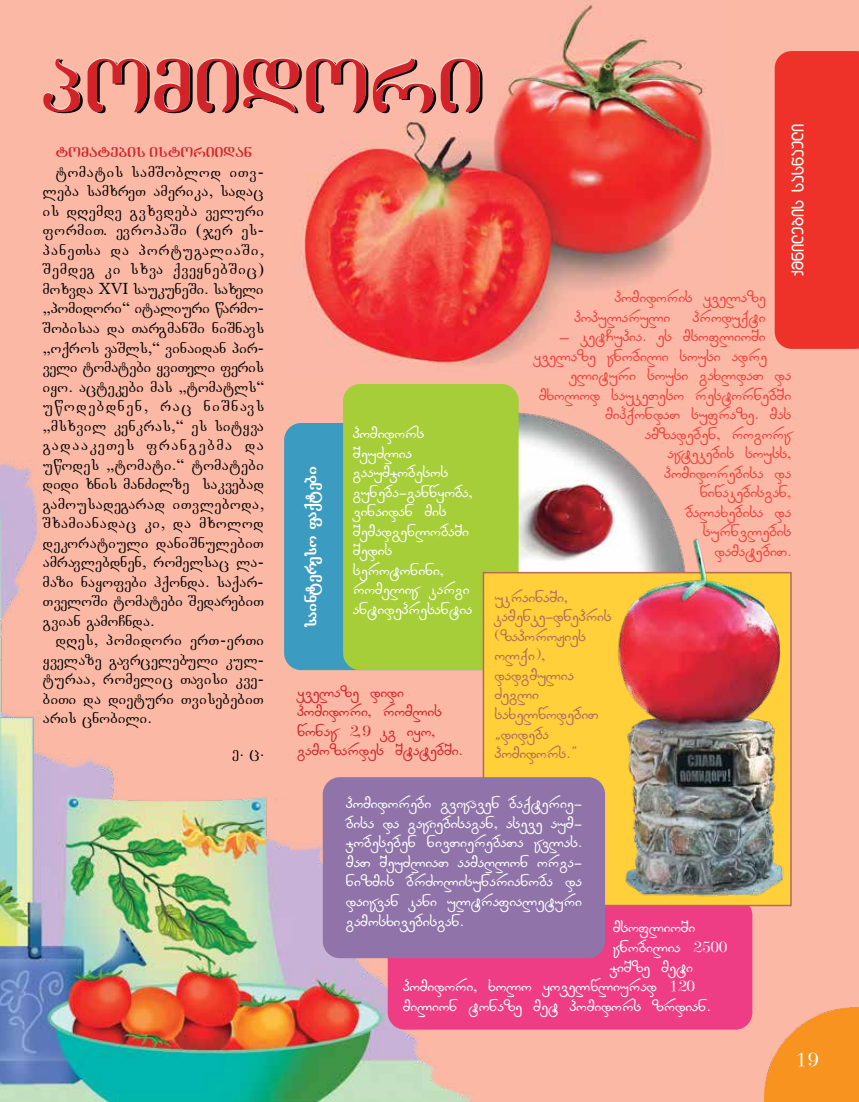
<style>
.page{position:relative;width:859px;height:1102px;background:#fff}
.page>*{position:absolute;margin:0;border:0;box-sizing:border-box;transform-origin:0 0}
.t1{font:79.5px "Geo Liter Mtavr Normal";color:#000}
.t2{font:21px "Geo Eka";color:#fff}
.t3{font:700 18px "Geo Liter Nusx";letter-spacing:-.005em;color:#fff}
.t4{font:18px "Babuka Mtavruli";color:#fff}
.t5{font:16.5px/19.5px "Geo Liter Nusx Normal";color:#000;text-align:justify}
.t6{font:16.5px/19.5px "Geo Eka";letter-spacing:-.02em;color:#fff}
.t7{font:16.5px/19.5px "Geo Eka";letter-spacing:-.02em;color:#ef413d}
.t8{font:16.5px/19.5px "Geo Eka";letter-spacing:-.02em;color:#b36b5c}
.t9{font:16.5px/19.5px "Geo Eka";letter-spacing:-.02em;color:#d2232a}
.t10{font:15px "Geo Liter Mtavr Normal";color:#d2232a}
</style>
<div class="page">
<div style="left:0;top:0;width:859px;height:1101px;background:#fab8a5"></div>
<img style="left:0;top:451px;width:487px;height:650px">
<img style="left:290px;top:0;width:435px;height:373px">
<div style="left:284px;top:423px;width:213px;height:247px;background:#3b9bc1;border-radius:17px"></div>
<div style="left:388px;top:898px;width:364px;height:131px;background:#ee3d85;border-radius:17px"></div>
<div style="left:775px;top:51px;width:84px;height:298px;background:#ee3129"></div>
<img style="left:519px;top:409px;width:170px;height:163px">
<div style="left:343px;top:384px;width:176px;height:286px;background:#a6ce39;border-radius:17px"></div>
<div style="left:483px;top:572px;width:309px;height:334px;background:#ffd03a;border:2px solid #b36b5c"></div>
<img style="left:609px;top:533px;width:183px;height:370px">
<div style="left:323px;top:777px;width:282px;height:181px;background:#9073a9;border-radius:17px"></div>
<img style="left:764px;top:1007px;width:95px;height:94px">
<h1 class="t1" style="left:45px;top:44px;width:445px">POMIDORI</h1>
<p class="t10" style="left:56px;top:144px;width:198px">TOMATEBIS ISTORIIDAN</p>
<p class="t5" style="left:43px;top:162px;width:223px;text-indent:13px">TOMATIS SAMSOBLOD ITV-LEBA SAMXRET AMERIKA, SADAC IS DREMDE GVXVDEBA VELURI FORMIT. EVROPASI (JER ES-PANETSA DA PORTUGALIASI, SEMDEG KI SXVA QVEYNEBSIC)<br>MOXVDA XVI SAUKUNESI. SAXELI `POMIDORI~ ITALIURI WARMO-SOBISAA DA TARGMANSI NISNAVS `OQROS VASLS,~ VINAIDAN PIR-VELI TOMATEBI YVITELI FERIS IYO. ACTEKEBI MAS `TOMATLS~ UWODEBDNEN, RAC NISNAVS `MSXVIL KENKRAS,~ ES SITYVA GADAAKETES FRANGEBMA DA UWODES `TOMATI.~ TOMATEBI DIDI XNIS MANZILZE SAKVEBAD GAMOUSADEGARAD ITVLEBODA, SXAMIANADAC KI, DA MXOLOD DEKORATIULI DANISNULEBIT AMRAVLEBDNEN, ROMELSAC LA-MAZI NAYOFEBI HQONDA. SAQAR-TVELOSI TOMATEBI SEDAREBIT GVIAN GAMOCNDA.</p>
<p class="t5" style="left:43px;top:630px;width:223px;text-indent:13px">DRES, POMIDORI ERT-ERTI YVELAZE GAVRCELEBULI KUL-TURAA, ROMELIC TAVISI KVE-BITI DA DIETURI TVISEBEBIT ARIS CNOBILI.</p>
<p class="t5" style="left:233px;top:741px;width:33px">E. C.</p>
<p class="t4" style="left:791px;top:276px;width:154px;rotate:-90deg">qmnilebis saswauli</p>
<p class="t7" style="left:574px;top:288px;width:193px;text-indent:40px">POMIDORIS YVELAZE<br>POPULARULI</p>
<p class="t7" style="left:693px;top:308px;width:75px">PRODUQTI</p>
<p class="t7" style="left:559px;top:327px;width:208px">_ KETCUPIA. ES MSOFLIOSI</p>
<p class="t7" style="left:534px;top:347px;width:235px">YVELAZE CNOBILI SOUSI ADRE</p>
<p class="t7" style="left:570px;top:366px;width:223px">ELITURI SOUSI GAXLDAT DA</p>
<p class="t7" style="left:539px;top:386px;width:254px">MXOLOD SAUKETESO RESTORNEBSI</p>
<p class="t7" style="left:605px;top:405px;width:188px">MIHQONDAT SUFRAZE. MAS</p>
<p class="t7" style="left:645px;top:425px;width:148px">AMZADEBEN, ROGORC</p>
<p class="t7" style="left:668px;top:444px;width:125px">ACTEKEBIS SOUSS,</p>
<p class="t7" style="left:665px;top:464px;width:129px">POMIDOREBISA DA</p>
<p class="t7" style="left:700px;top:483px;width:93px">WIWAKEBISGAN,</p>
<p class="t7" style="left:686px;top:503px;width:107px">BALAXEBISA DA</p>
<p class="t7" style="left:703px;top:522px;width:90px">SURNVLEBIS</p>
<p class="t7" style="left:715px;top:542px;width:78px">DAMATEBIT.</p>
<p class="t6" style="left:353px;top:424px;width:121px">POMIDORS<br>SEUZLIA<br>GAAUMJOBESOS<br>GUNEBA-GANWYOBA,<br>VINAIDAN MIS<br>SEMADGENLOBASI<br>SEDIS<br>SEROTONINI,<br>ROMELIC KARGI<br>ANTIDEPRESANTIA</p>
<p class="t3" style="left:301px;top:627px;width:163px;rotate:-90deg">saintereso faqtebi</p>
<p class="t8" style="left:495px;top:588px;width:119px">UKRAINASI,<br>KAMENKE-DNEPRIS (ZAPOROJIES<br>OLQI),<br>DADGMULIA<br>ZEGLI<br>SAXELWODEBIT `DIDEBA<br>POMIDORS.~</p>
<p class="t6" style="left:346px;top:794px;width:238px;text-align:justify">POMIDOREBI GVICAVEN BAQTERIE-BISA DA GACIEBISAGAN, ASEVE AUM-JOBESEBEN NIVTIEREBATA CVLAS.<br>MAT SEUZLIAT AAMARLON ORGA-NIZMIS BRZOLISUNARIANOBA DA DAICVAN KANI ULTRAFIALETURI GAMOSXIVEBISGAN.</p>
<p class="t9" style="left:297px;top:683px;width:167px">YVELAZE DIDI<br>POMIDORI, ROMLIS<br>WONAC 2,9 KG IYO,<br>GAMOZARDES STATEBSI.</p>
<p class="t6" style="left:613px;top:918px;width:84px">MSOFLIOSI</p>
<p class="t6" style="left:613px;top:938px;width:115px">CNOBILIA 2500</p>
<p class="t6" style="left:610px;top:957px;width:85px">JISZE METI</p>
<p class="t6" style="left:403px;top:977px;width:293px">POMIDORI, XOLO YOVELWLIURAD 120</p>
<p class="t6" style="left:403px;top:996px;width:309px">MILION TONAZE MET POMIDORS ZRDIAN.</p>
<p class="t2" style="left:795px;top:1047px;width:24px">19</p>
</div>
